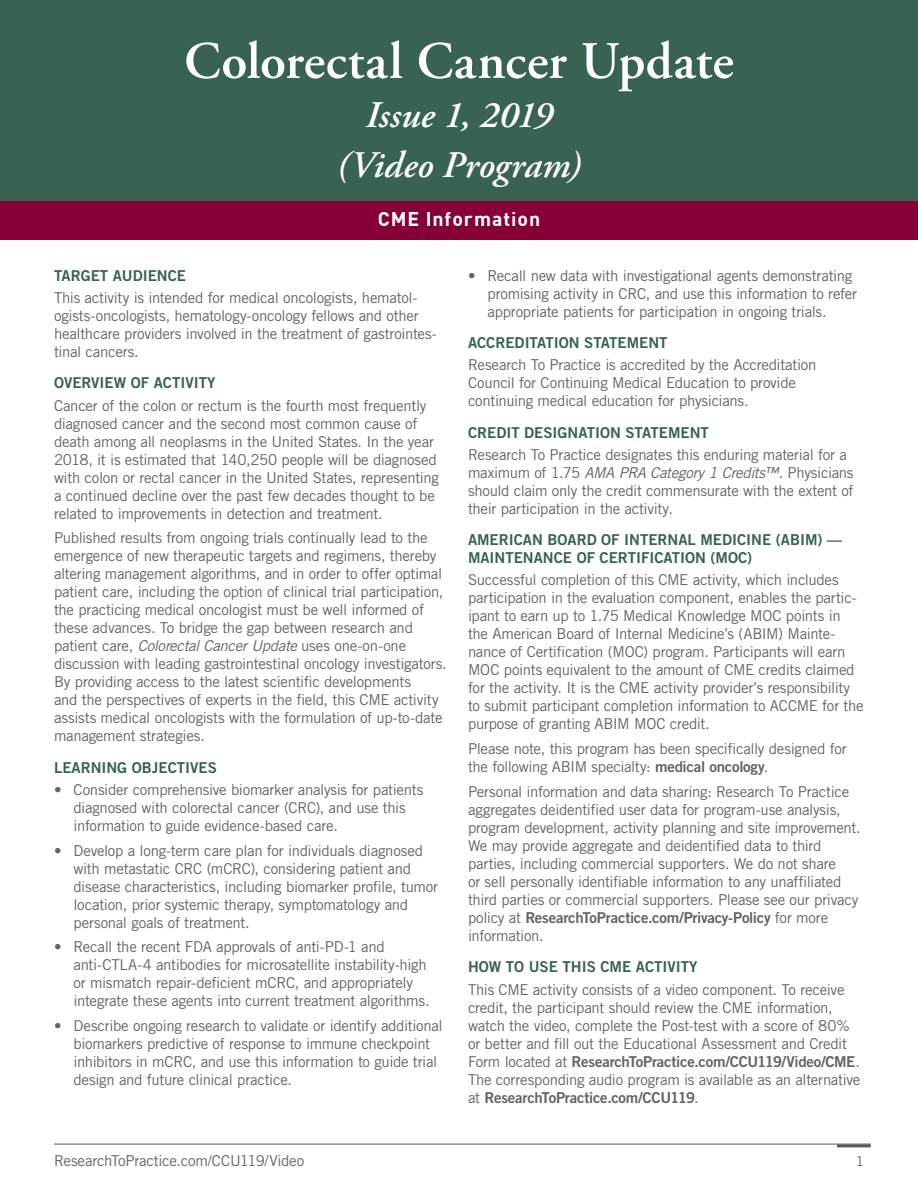
<style>
.page{position:relative;width:918px;height:1188px;background:#fff}
.page>*{position:absolute;margin:0;border:0;box-sizing:border-box;transform-origin:0 0}
.t1{font:600 52.5px "Adobe Garamond Pro";letter-spacing:.005em;color:#fff}
.t2{font:italic 600 37.5px/49.5px "Adobe Garamond Pro";color:#fff;text-align:center}
.t3{font:700 19.5px "DINOT";letter-spacing:.05em;color:#fff}
._01B__Text{font:15px/18px "Trade Gothic LT Std";letter-spacing:-.02em;color:#636366}
._01C__Bullets{font:15px/18px "Trade Gothic LT Std";letter-spacing:-.02em;color:#636366}
._01A__Titles{font:15px/18px "Trade Gothic LT Std Bd 2";color:#376350}
.t4{font:13.5px "Trade Gothic LT Std";color:#57585a}
.s1{font-style:italic}
.s2{font-family:"Trade Gothic LT Std Bd 2"}
</style>
<div class="page">
<hr style="left:837px;top:1144px;width:34px;height:3px;background:#57585a">
<hr style="left:54px;top:1144px;width:817px;height:1px;background:#57585a">
<div style="left:0;top:199px;width:918px;height:40px;background:#860037"></div>
<div style="left:0;top:0;width:918px;height:200px;background:#376350"></div>
<p class="t1" style="left:184px;top:31px;width:551px">Colorectal Cancer Update</p>
<p class="t2" style="left:337px;top:92px;width:245px">Issue 1, 2019 (Video Program)</p>
<p class="t3" style="left:378px;top:204px;width:164px">CME Information</p>
<p class="_01A__Titles" style="left:54px;top:266px;width:134px">TARGET AUDIENCE</p>
<p class="_01B__Text" style="left:54px;top:289px;width:384px">This activity is intended for medical oncologists, hematol&shy;ogists-oncologists, hematology-oncology fellows and other healthcare providers involved in the treatment of gastrointes&shy;tinal cancers.</p>
<p class="_01A__Titles" style="left:54px;top:374px;width:163px">OVERVIEW OF ACTIVITY</p>
<p class="_01B__Text" style="left:54px;top:396px;width:387px">Cancer of the colon or rectum is the fourth most frequently diagnosed cancer and the second most common cause of death among all neoplasms in the United States. In the year 2018, it is estimated that 140,250 people will be diagnosed with colon or rectal cancer in the United States, representing a continued decline over the past few decades thought to be related to improvements in detection and treatment.</p>
<p class="_01B__Text" style="left:54px;top:529px;width:394px">Published results from ongoing trials continually lead to the emergence of new therapeutic targets and regimens, thereby altering management algorithms, and in order to offer optimal patient care, including the option of clinical trial participation, the practicing medical oncologist must be well informed of these advances. To bridge the gap between research and patient care, <span class="s1">Colorectal Cancer Update</span> uses one-on-one discussion with leading gastrointestinal oncology investigators.<br>By providing access to the latest scientific developments<br>and the perspectives of experts in the field, this CME activity assists medical oncologists with the formulation of up-to-date management strategies.</p>
<p class="_01A__Titles" style="left:54px;top:758px;width:164px">LEARNING OBJECTIVES</p>
<p class="_01C__Bullets" style="left:74px;top:780px;width:351px;text-indent:-20px">• Consider comprehensive biomarker analysis for patients diagnosed with colorectal cancer (CRC), and use this information to guide evidence-based care.</p>
<p class="_01C__Bullets" style="left:74px;top:841px;width:366px;text-indent:-20px">• Develop a long-term care plan for individuals diagnosed with metastatic CRC (mCRC), considering patient and disease characteristics, including biomarker profile, tumor location, prior systemic therapy, symptomatology and personal goals of treatment.</p>
<p class="_01C__Bullets" style="left:74px;top:938px;width:358px;text-indent:-20px">• Recall the recent FDA approvals of anti-PD-1 and anti-CTLA-4 antibodies for microsatellite instability-high or mismatch repair-deficient mCRC, and appropriately integrate these agents into current treatment algorithms.</p>
<p class="_01C__Bullets" style="left:74px;top:1017px;width:371px;text-indent:-20px">• Describe ongoing research to validate or identify additional biomarkers predictive of response to immune checkpoint inhibitors in mCRC, and use this information to guide trial design and future clinical practice.</p>
<p class="_01C__Bullets" style="left:488px;top:266px;width:371px;text-indent:-20px">• Recall new data with investigational agents demonstrating promising activity in CRC, and use this information to refer appropriate patients for participation in ongoing trials.</p>
<p class="_01A__Titles" style="left:468px;top:333px;width:201px">ACCREDITATION STATEMENT</p>
<p class="_01B__Text" style="left:468px;top:356px;width:350px">Research To Practice is accredited by the Accreditation<br>Council for Continuing Medical Education to provide continuing medical education for physicians.</p>
<p class="_01A__Titles" style="left:468px;top:423px;width:242px">CREDIT DESIGNATION STATEMENT</p>
<p class="_01B__Text" style="left:468px;top:445px;width:387px">Research To Practice designates this enduring material for a maximum of 1.75 <span class="s1">AMA PRA Category 1 Credits™</span>. Physicians should claim only the credit commensurate with the extent of their participation in the activity.</p>
<p class="_01A__Titles" style="left:468px;top:531px;width:376px">AMERICAN BOARD OF INTERNAL MEDICINE (ABIM) —<br>MAINTENANCE OF CERTIFICATION (MOC)</p>
<p class="_01B__Text" style="left:468px;top:571px;width:397px">Successful completion of this CME activity, which includes participation in the evaluation component, enables the partic&shy;ipant to earn up to 1.75 Medical Knowledge MOC points in the American Board of Internal Medicine’s (ABIM) Mainte&shy;nance of Certification (MOC) program. Participants will earn MOC points equivalent to the amount of CME credits claimed for the activity. It is the CME activity provider’s responsibility to submit participant completion information to ACCME for the purpose of granting ABIM MOC credit.</p>
<p class="_01B__Text" style="left:468px;top:740px;width:380px">Please note, this program has been specifically designed for the following ABIM specialty: <span class="s2">medical oncology</span>.</p>
<p class="_01B__Text" style="left:468px;top:782px;width:394px">Personal information and data sharing: Research To Practice aggregates deidentified user data for program-use analysis, program development, activity planning and site improvement.<br>We may provide aggregate and deidentified data to third parties, including commercial supporters. We do not share<br>or sell personally identifiable information to any unaffiliated third parties or commercial supporters. Please see our privacy policy at <span class="s2">ResearchToPractice.com/Privacy-Policy</span> for more information.</p>
<p class="_01A__Titles" style="left:468px;top:958px;width:231px">HOW TO USE THIS CME ACTIVITY</p>
<p class="_01B__Text" style="left:468px;top:980px;width:394px">This CME activity consists of a video component. To receive credit, the participant should review the CME information, watch the video, complete the Post-test with a score of 80% or better and fill out the Educational Assessment and Credit Form located at <span class="s2">ResearchToPractice.com/CCU119/Video/CME</span>.<br>The corresponding audio program is available as an alternative at <span class="s2">ResearchToPractice.com/CCU119</span>.</p>
<p class="_01B__Text" style="left:54px;top:1152px;width:252px">ResearchToPractice.com/CCU119/Video</p>
<p class="t4" style="left:856px;top:1153px;width:10px">1</p>
</div>
